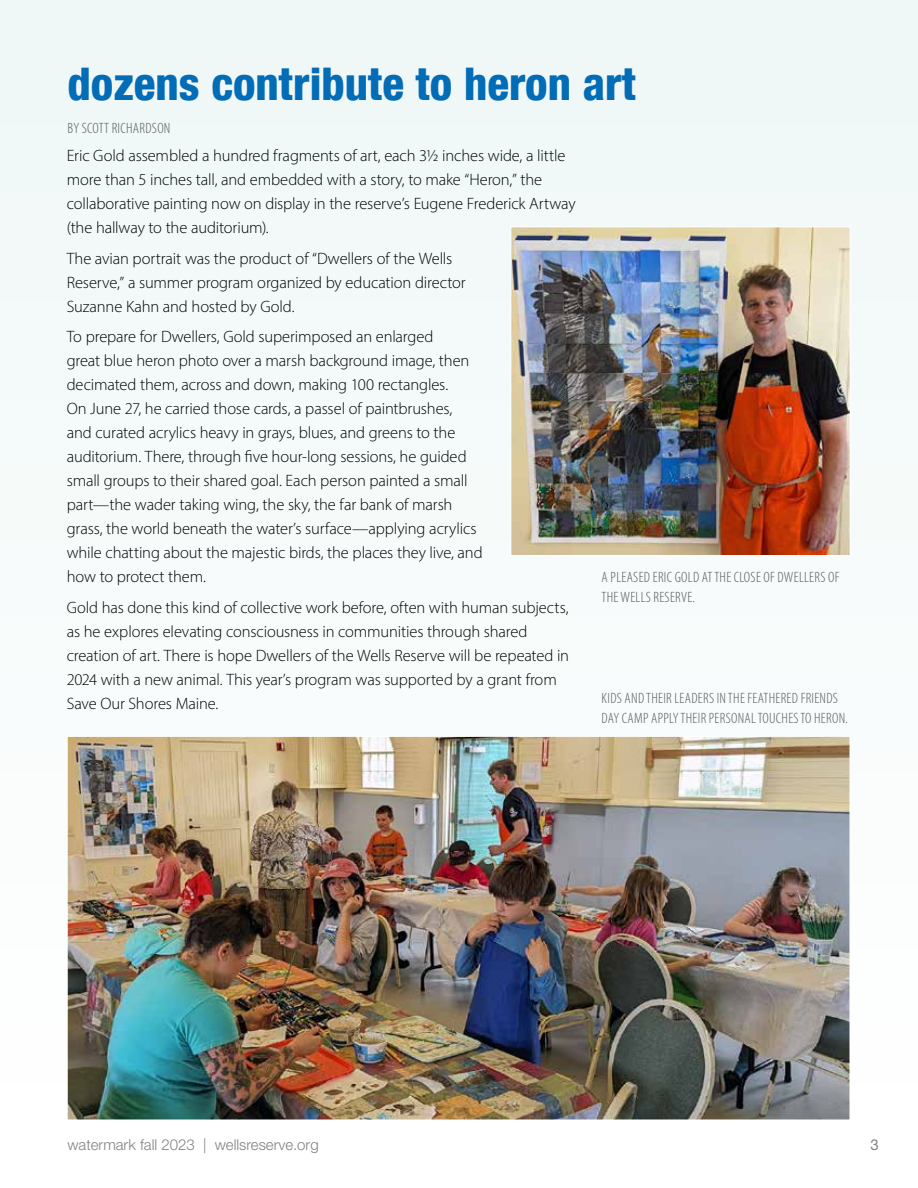
<style>
.page{position:relative;width:918px;height:1188px;background:#eff8f7}
.page>*{position:absolute;margin:0;border:0;box-sizing:border-box;transform-origin:0 0}
.t1{font:800 condensed 45px "Helvetica Neue LT Com";color:#036cb6}
.t2{font:300 16.5px/24px "Myriad Pro";letter-spacing:-.01em;color:#000}
.t3{font:300 condensed 15px/19.5px "Myriad Pro";letter-spacing:.02em;color:#58595b}
.t4{font:300 15px "Helvetica Neue LT Std";color:#808285}
.t5{font:15px "Helvetica Neue LT Std";color:#808285}
</style>
<div class="page">
<img style="left:510px;top:226px;width:341px;height:330px">
<img style="left:66px;top:736px;width:785px;height:385px">
<h1 class="t1" style="left:68px;top:56px;width:570px">dozens contribute to heron art</h1>
<p class="t3" style="left:68px;top:118px;width:104px">BY SCOTT RICHARDSON</p>
<p class="t2" style="left:67px;top:143px;width:511px">Eric Gold assembled a hundred fragments of art, each 3½ inches wide, a little more than 5 inches tall, and embedded with a story, to make “Heron,” the collaborative painting now on display in the reserve’s Eugene Frederick Artway (the hallway to the auditorium).</p>
<p class="t2" style="left:67px;top:246px;width:401px">The avian portrait was the product of “Dwellers of the Wells<br>Reserve,” a summer program organized by education director<br>Suzanne Kahn and hosted by Gold.</p>
<p class="t2" style="left:67px;top:325px;width:417px">To prepare for Dwellers, Gold superimposed an enlarged<br>great blue heron photo over a marsh background image, then decimated them, across and down, making 100 rectangles.<br>On June 27, he carried those cards, a passel of paintbrushes,<br>and curated acrylics heavy in grays, blues, and greens to the auditorium. There, through five hour-long sessions, he guided small groups to their shared goal. Each person painted a small part—the wader taking wing, the sky, the far bank of marsh grass, the world beneath the water’s surface—applying acrylics while chatting about the majestic birds, the places they live, and how to protect them.</p>
<p class="t2" style="left:67px;top:596px;width:504px">Gold has done this kind of collective work before, often with human subjects, as he explores elevating consciousness in communities through shared creation of art. There is hope Dwellers of the Wells Reserve will be repeated in 2024 with a new animal. This year’s program was supported by a grant from Save Our Shores Maine.</p>
<p class="t3" style="left:602px;top:567px;width:239px">A PLEASED ERIC GOLD AT THE CLOSE OF DWELLERS OF<br>THE WELLS RESERVE.</p>
<p class="t3" style="left:602px;top:689px;width:248px">KIDS AND THEIR LEADERS IN THE FEATHERED FRIENDS<br>DAY CAMP APPLY THEIR PERSONAL TOUCHES TO HERON.</p>
<p class="t4" style="left:68px;top:1135px;width:253px">watermark fall 2023 | wellsreserve.org</p>
<p class="t5" style="left:870px;top:1136px;width:10px">3</p>
</div>
